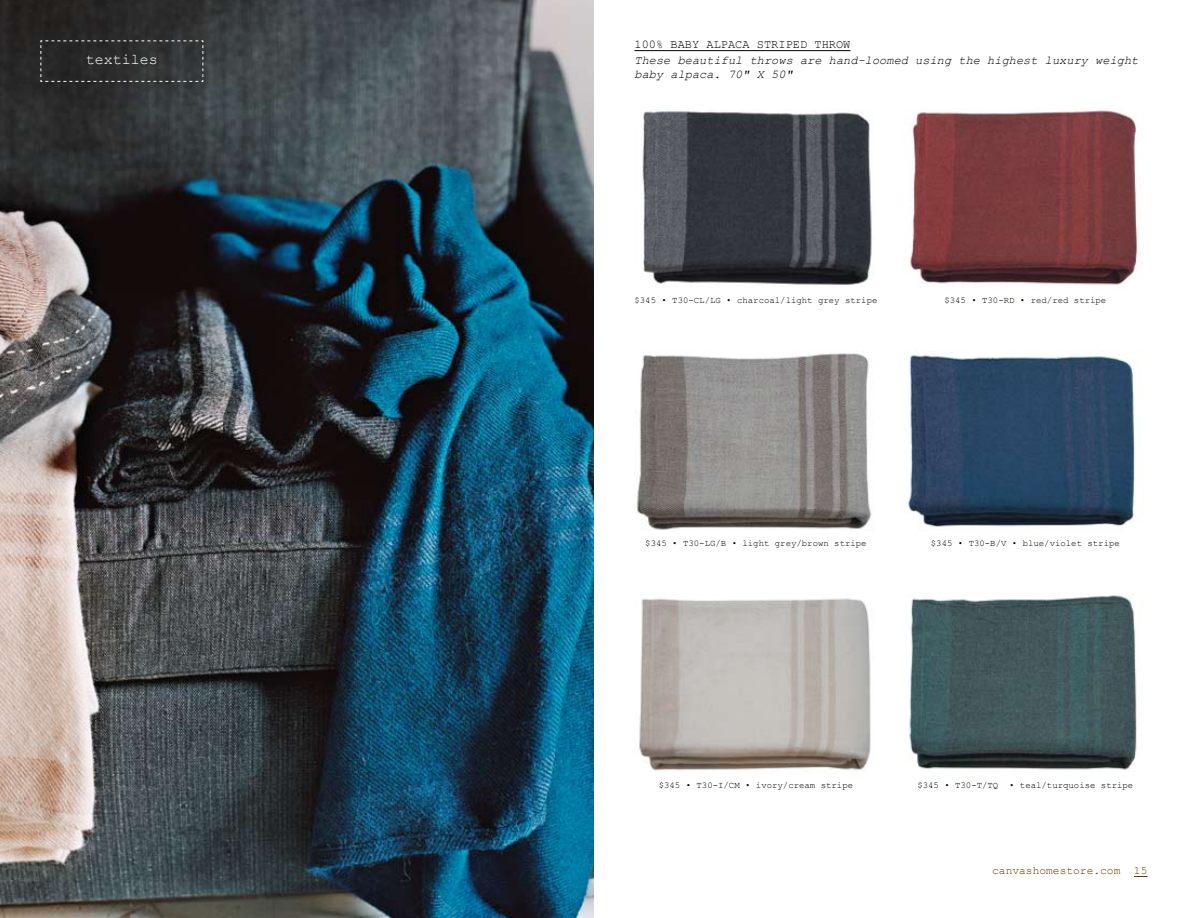
<style>
.page{position:relative;width:1188px;height:918px;background:#fff}
.page>*{position:absolute;margin:0;border:0;box-sizing:border-box;transform-origin:0 0}
.t1{font:15px "Courier New";color:#fff}
.t2{font:italic 12px/13.5px "Courier New";color:#000}
.t3{font:12px "Courier New";color:#000}
.t4{font:11.25px "Courier New";color:#683900}
.t5{font:9px "Courier New";color:#000}
</style>
<div class="page">
<img style="left:0;top:0;width:594px;height:918px">
<hr style="left:634px;top:50px;width:217px;height:1px;background:#000">
<svg style="left:1134px;top:876px;width:13px;height:1px"></svg>
<img style="left:642px;top:111px;width:232px;height:176px">
<img style="left:910px;top:110px;width:229px;height:175px">
<img style="left:637px;top:353px;width:235px;height:177px">
<img style="left:907px;top:354px;width:228px;height:173px">
<img style="left:639px;top:598px;width:232px;height:173px">
<img style="left:909px;top:593px;width:228px;height:177px">
<svg style="left:40px;top:40px;width:164px;height:42px;background:#333434"></svg>
<h1 class="t1" style="left:86px;top:50px;width:73px">textiles</h1>
<h2 class="t3" style="left:634px;top:37px;width:152px">100% baby alpaca STRIPED</h2>
<h2 class="t3" style="left:814px;top:37px;width:37px">THROW</h2>
<h2 class="t2" style="left:634px;top:53px;width:505px">These beautiful throws are hand-loomed using the highest luxury weight baby alpaca. 70" X 50"</h2>
<p class="t5" style="left:634px;top:294px;width:244px">$345 • T30-CL/LG • charcoal/light grey stripe</p>
<p class="t5" style="left:944px;top:294px;width:163px">$345 • T30-RD • red/red stripe</p>
<p class="t5" style="left:645px;top:537px;width:223px">$345 • T30-LG/B • light grey/brown stripe</p>
<p class="t5" style="left:931px;top:537px;width:190px">$345 • T30-B/V • blue/violet stripe</p>
<p class="t5" style="left:659px;top:779px;width:196px">$345 • T30-I /CM • ivory/cream stripe</p>
<p class="t5" style="left:917px;top:779px;width:217px">$345 • T30-T/TQ • teal/turquoise stripe</p>
<p class="t4" style="left:992px;top:863px;width:157px">canvashomestore.com 15</p>
</div>
